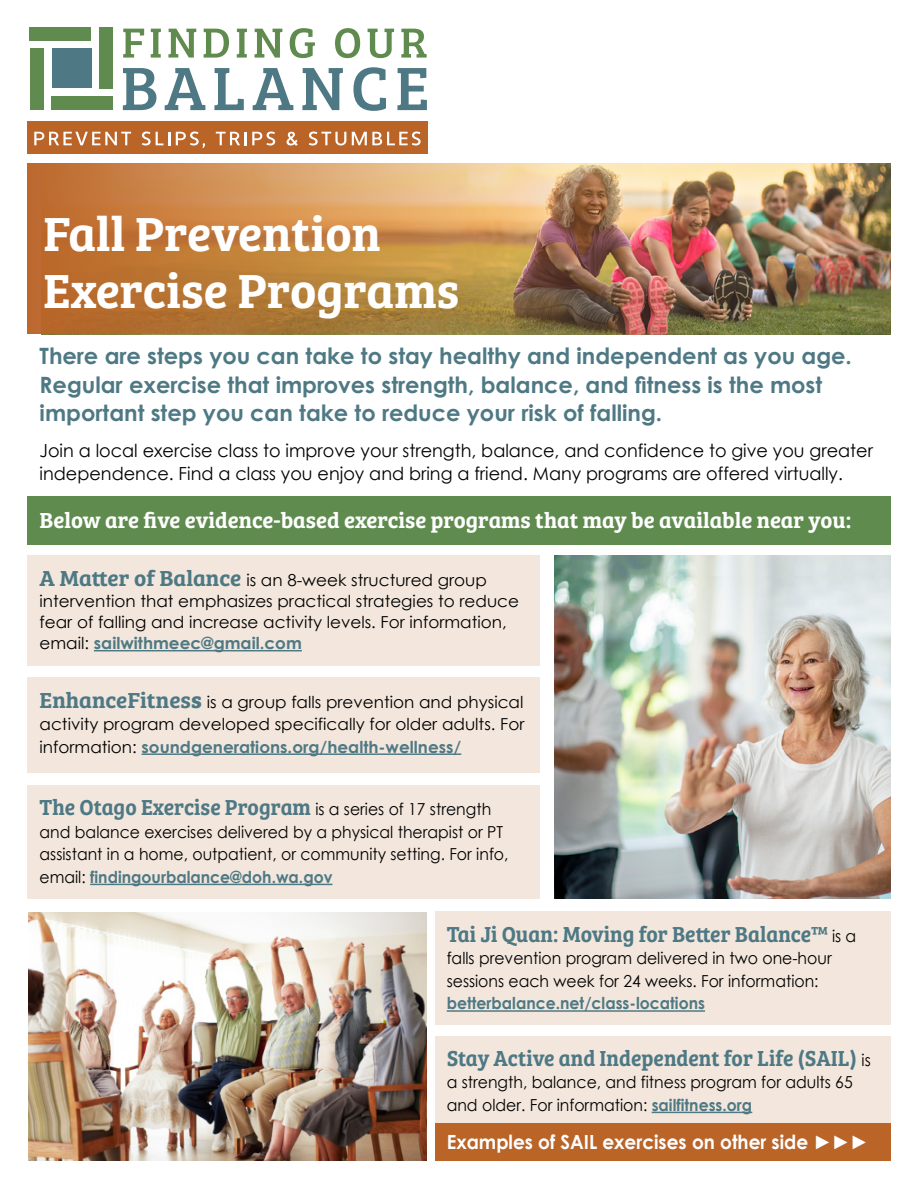
<style>
.page{position:relative;width:918px;height:1188px;background:#fff}
.page>*{position:absolute;margin:0;border:0;box-sizing:border-box;transform-origin:0 0}
.t1{font:49.5px "Bree Serif Sb";color:#fff}
.t2{font:700 22.5px "Century Gothic Std";color:#4e7984}
.t3{font:22.5px "Bree Serif Sb";color:#4e7984;scale:.95 1}
.t4{font:22.5px "Bree Serif Sb";color:#fff}
.t5{font:700 19.5px "Century Gothic";color:#fff;scale:.95 1}
.t6{font:18px/22.5px "Century Gothic";color:#000}
.t7{font:16.5px/22.5px "Century Gothic";color:#000;scale:.95 1}
.t8{font:16.5px/21px "Century Gothic";color:#000}
.s1{font-family:"Bree Serif Sb";font-size:22.5px;color:#4e7984}
.s2{font-weight:700;color:#4e7984}
.s3{font-family:"Bree Serif";font-weight:700;font-size:22.5px;color:#4e7984}
.s4{font-family:"Century Gothic";font-size:16.5px;color:#000}
</style>
<div class="page">
<div style="left:436px;top:1037px;width:455px;height:124px;background:#f3e7dd"></div>
<div style="left:436px;top:1123px;width:455px;height:38px;background:#ba6428"></div>
<div style="left:436px;top:911px;width:455px;height:114px;background:#f3e7dd"></div>
<div style="left:27px;top:496px;width:864px;height:48px;background:#5f8c4e"></div>
<div style="left:29px;top:27px;width:62px;height:14px;background:#5f8c4e"></div>
<svg style="left:123px;top:29px;width:21px;height:29px"></svg>
<svg style="left:151px;top:29px;width:10px;height:29px"></svg>
<svg style="left:168px;top:29px;width:28px;height:29px"></svg>
<svg style="left:204px;top:29px;width:25px;height:29px"></svg>
<svg style="left:237px;top:29px;width:10px;height:29px"></svg>
<svg style="left:255px;top:29px;width:27px;height:29px"></svg>
<svg style="left:290px;top:28px;width:25px;height:30px"></svg>
<svg style="left:335px;top:28px;width:25px;height:30px"></svg>
<svg style="left:368px;top:29px;width:26px;height:29px"></svg>
<svg style="left:401px;top:29px;width:26px;height:29px"></svg>
<svg style="left:123px;top:68px;width:33px;height:42px"></svg>
<svg style="left:165px;top:68px;width:40px;height:42px"></svg>
<svg style="left:214px;top:68px;width:30px;height:42px"></svg>
<svg style="left:253px;top:68px;width:40px;height:42px"></svg>
<svg style="left:302px;top:68px;width:41px;height:42px"></svg>
<svg style="left:353px;top:67px;width:33px;height:44px"></svg>
<svg style="left:397px;top:68px;width:30px;height:42px"></svg>
<div style="left:52px;top:49px;width:40px;height:39px;background:#4e7984"></div>
<div style="left:51px;top:96px;width:62px;height:14px;background:#5f8c4e"></div>
<div style="left:99px;top:27px;width:14px;height:62px;background:#5f8c4e"></div>
<div style="left:30px;top:48px;width:14px;height:62px;background:#5f8c4e"></div>
<div style="left:27px;top:122px;width:400px;height:32px;background:#ba6428"></div>
<svg style="left:34px;top:132px;width:97px;height:13px"></svg>
<svg style="left:142px;top:132px;width:28px;height:14px"></svg>
<svg style="left:176px;top:132px;width:29px;height:16px"></svg>
<svg style="left:216px;top:132px;width:59px;height:14px"></svg>
<svg style="left:287px;top:132px;width:11px;height:14px"></svg>
<svg style="left:309px;top:132px;width:37px;height:14px"></svg>
<svg style="left:352px;top:132px;width:69px;height:14px"></svg>
<img style="left:642px;top:164px;width:249px;height:170px">
<img style="left:27px;top:164px;width:615px;height:170px">
<div style="left:27px;top:556px;width:513px;height:110px;background:#f3e7dd"></div>
<hr style="left:94px;top:650px;width:208px;height:1px;background:#4e7984">
<div style="left:27px;top:677px;width:513px;height:95px;background:#f3e7dd"></div>
<hr style="left:142px;top:753px;width:319px;height:2px;background:#4e7984">
<div style="left:27px;top:785px;width:513px;height:113px;background:#f3e7dd"></div>
<hr style="left:90px;top:884px;width:242px;height:1px;background:#4e7984">
<hr style="left:447px;top:1010px;width:258px;height:2px;background:#4e7984">
<hr style="left:652px;top:1112px;width:100px;height:1px;background:#4e7984">
<img style="left:554px;top:556px;width:337px;height:342px">
<img style="left:28px;top:913px;width:399px;height:248px">
<p class="t1" style="left:43px;top:196px;width:339px">Fall Prevention</p>
<p class="t1" style="left:43px;top:253px;width:418px">Exercise Programs</p>
<p class="t2" style="left:40px;top:342px;width:814px">There are steps you can take to stay healthy and independent as you age.</p>
<p class="t2" style="left:40px;top:371px;width:784px">Regular exercise that improves strength, balance, and fitness is the most</p>
<p class="t2" style="left:40px;top:399px;width:624px">important step you can take to reduce your risk of falling.</p>
<p class="t6" style="left:40px;top:439px;width:835px">Join a local exercise class to improve your strength, balance, and confidence to give you greater independence. Find a class you enjoy and bring a friend. Many programs are offered virtually.</p>
<p class="t4" style="left:40px;top:503px;width:813px">Below are five evidence-based exercise programs that may be available near you:</p>
<p class="t8" style="left:40px;top:569px;width:481px"><span class="s1">A Matter of Balance</span> is an 8-week structured group intervention that emphasizes practical strategies to reduce fear of falling and increase activity levels. For information, email: <span class="s2">sailwithmeec@gmail.com</span></p>
<p class="t8" style="left:40px;top:690px;width:486px;line-height:22.5px;text-align:justify"><span class="s1">EnhanceFitnes</span><span class="s3">s</span> is a group falls prevention and physical activity program developed specifically for older adults. For information: <span class="s2">soundgenerations.org/health-wellness/</span></p>
<p class="t3" style="left:40px;top:790px;width:477px">The Otago Exercise Program <span class="s4">is a series of 17 strength</span></p>
<p class="t7" style="left:40px;top:820px;width:495px">and balance exercises delivered by a physical therapist or PT assistant in a home, outpatient, or community setting. For info, email: <span class="s2">findingourbalance@doh.wa.gov</span></p>
<p class="t3" style="left:447px;top:917px;width:433px">Tai Ji Quan: Moving for Better Balance™ <span class="s4">is a</span></p>
<p class="t7" style="left:447px;top:947px;width:407px">falls prevention program delivered in two one-hour sessions each week for 24 weeks. For information: <span class="s2">betterbalance.net/class-locations</span></p>
<p class="t3" style="left:447px;top:1041px;width:448px">Stay Active and Independent for Life (SAIL) <span class="s4">is</span></p>
<p class="t7" style="left:447px;top:1071px;width:429px">a strength, balance, and fitness program for adults 65 and older. For information: <span class="s2">sailfitness.org</span></p>
<p class="t5" style="left:447px;top:1127px;width:446px">Examples of SAIL exercises on other side ►►►</p>
</div>
